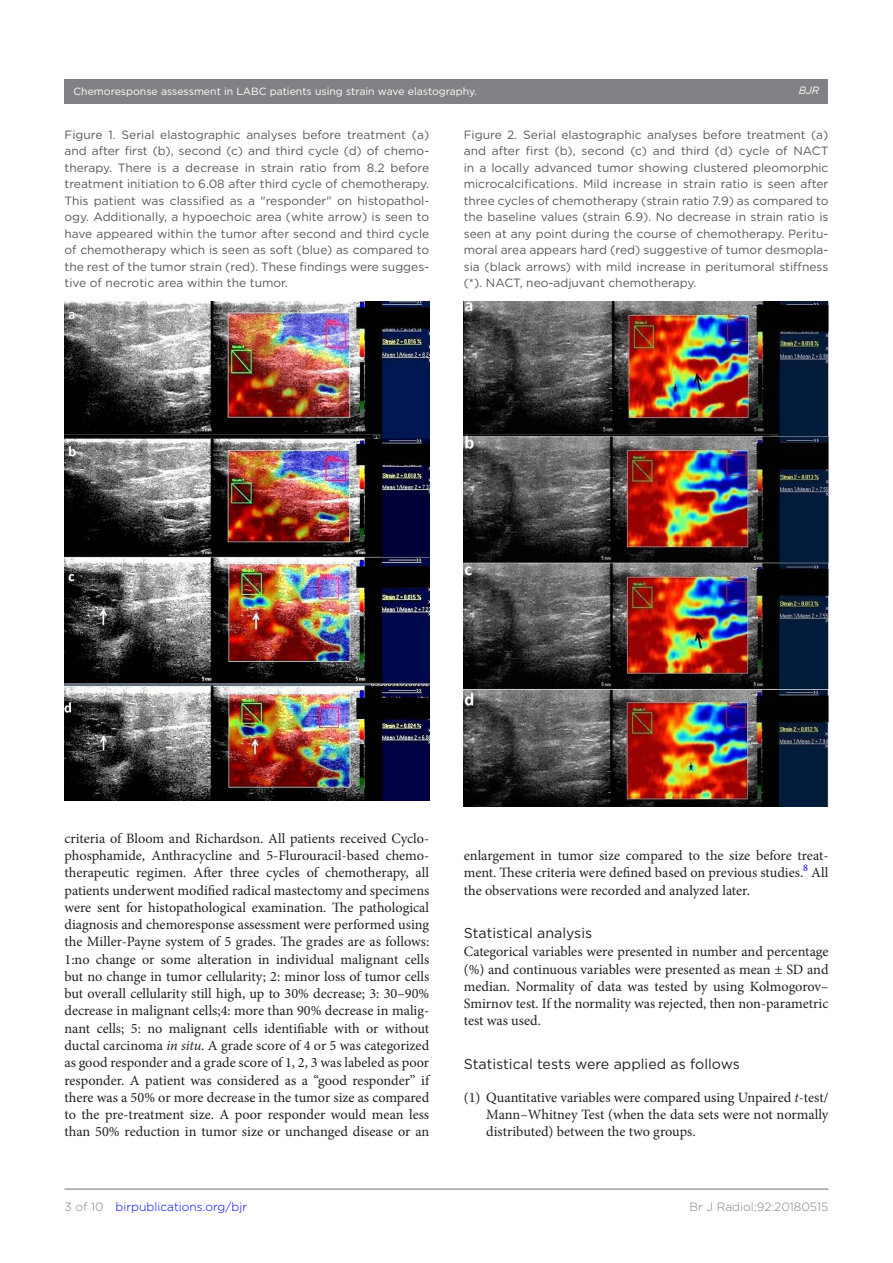
<style>
.page{position:relative;width:893px;height:1263px;background:#fff}
.page>*{position:absolute;margin:0;border:0;box-sizing:border-box;transform-origin:0 0}
.t1{font:14.25px/17.2px "Minion Pro";color:#231f20;text-align:justify}
.t2{font:14.25px "Gotham";color:#231f20}
.t3{font:12px/16.5px "Gotham";color:#57585a;text-align:justify}
.t4{font:300 12px "Gotham";color:#00f}
.t5{font:300 12px "Gotham";color:#808285}
.t6{font:10.5px "Gotham";color:#fff}
.t7{font:italic 10.5px "Gotham";color:#fff}
.s1{font-style:italic}
.s2{color:#808285}
</style>
<div class="page">
<hr style="left:64px;top:1188px;width:764px;height:2px;background:#808285">
<div style="left:64px;top:79px;width:764px;height:24px;background:#808285"></div>
<img style="left:64px;top:301px;width:365px;height:499px">
<img style="left:464px;top:301px;width:364px;height:505px">
<p class="t6" style="left:74px;top:85px;width:405px">Chemoresponse assessment in LABC patients using strain wave elastography.</p>
<p class="t7" style="left:799px;top:85px;width:22px">BJR</p>
<p class="t3" style="left:64px;top:126px;width:366px">Figure 1. Serial elastographic analyses before treatment (a) and after first (b), second (c) and third cycle (d) of chemo&shy;therapy. There is a decrease in strain ratio from 8.2 before treatment initiation to 6.08 after third cycle of chemotherapy.<br>This patient was classified as a "responder" on histopathol&shy;ogy. Additionally, a hypoechoic area (white arrow) is seen to have appeared within the tumor after second and third cycle of chemotherapy which is seen as soft (blue) as compared to the rest of the tumor strain (red). These findings were sugges&shy;tive of necrotic area within the tumor.</p>
<p class="t3" style="left:464px;top:126px;width:366px">Figure 2. Serial elastographic analyses before treatment (a) and after first (b), second (c) and third (d) cycle of NACT in a locally advanced tumor showing clustered pleomorphic microcalcifications. Mild increase in strain ratio is seen after three cycles of chemotherapy (strain ratio 7.9) as compared to the baseline values (strain 6.9). No decrease in strain ratio is seen at any point during the course of chemotherapy. Peritu&shy;moral area appears hard (red) suggestive of tumor desmopla&shy;sia (black arrows) with mild increase in peritumoral stiffness (*). NACT, neo-adjuvant chemotherapy.</p>
<p class="t1" style="left:64px;top:830px;width:366px">criteria of Bloom and Richardson. All patients received Cyclo&shy;phosphamide, Anthracycline and 5-Flurouracil-based chemo&shy;therapeutic regimen. After three cycles of chemotherapy, all patients underwent modified radical mastectomy and specimens were sent for histopathological examination. The pathological diagnosis and chemoresponse assessment were performed using the Miller-Payne system of 5 grades. The grades are as follows:<br>1:no change or some alteration in individual malignant cells but no change in tumor cellularity; 2: minor loss of tumor cells but overall cellularity still high, up to 30% decrease; 3: 30–90% decrease in malignant cells;4: more than 90% decrease in malig&shy;nant cells; 5: no malignant cells identifiable with or without ductal carcinoma <span class="s1">in situ</span>. A grade score of 4 or 5 was categorized as good responder and a grade score of 1, 2, 3 was labeled as poor responder. A patient was considered as a “good responder” if there was a 50% or more decrease in the tumor size as compared to the pre-treatment size. A poor responder would mean less than 50% reduction in tumor size or unchanged disease or an</p>
<p class="t1" style="left:464px;top:847px;width:366px">enlargement in tumor size compared to the size before treat&shy;ment. These criteria were defined based on previous studies.<sup>8</sup> All the observations were recorded and analyzed later.</p>
<p class="t2" style="left:464px;top:924px;width:130px">Statistical analysis</p>
<p class="t1" style="left:464px;top:943px;width:366px">Categorical variables were presented in number and percentage (%) and continuous variables were presented as mean ± SD and median. Normality of data was tested by using Kolmogorov– Smirnov test. If the normality was rejected, then non-parametric test was used.</p>
<p class="t2" style="left:464px;top:1055px;width:278px">Statistical tests were applied as follows</p>
<p class="t1" style="left:486px;top:1088px;width:344px;text-indent:-23px">(1) Quantitative variables were compared using Unpaired <span class="s1">t</span>-test/ Mann–Whitney Test (when the data sets were not normally distributed) between the two groups.</p>
<p class="t4" style="left:64px;top:1199px;width:184px"><span class="s2">3 of 10</span> birpublications.org/bjr</p>
<p class="t5" style="left:689px;top:1199px;width:140px">Br J Radiol;92:20180515</p>
</div>
